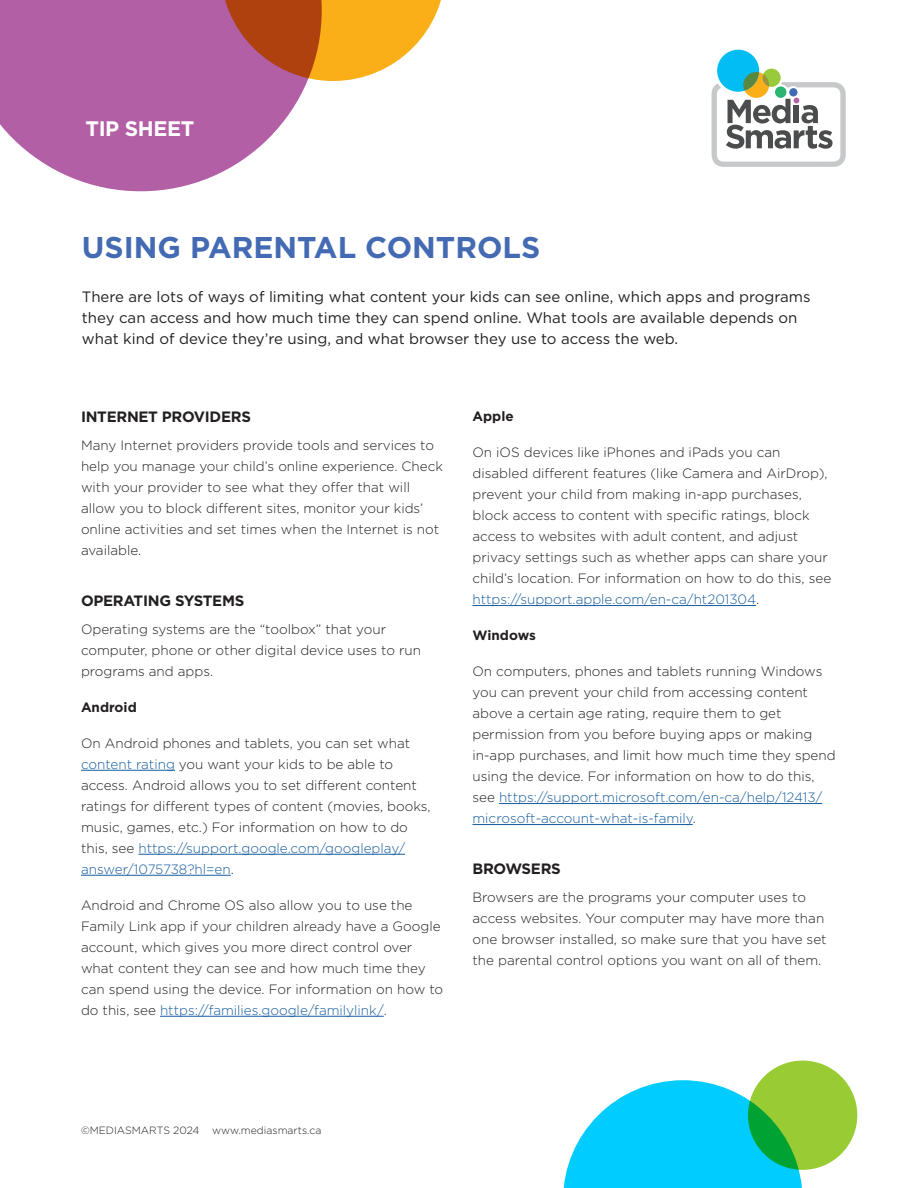
<style>
.page{position:relative;width:918px;height:1188px;background:#fff}
.page>*{position:absolute;margin:0;border:0;box-sizing:border-box;transform-origin:0 0}
.t1{font:700 30px "Gotham";color:#436ab3}
.t2{font:700 21px "Gotham";letter-spacing:-.02em;color:#fff}
.t3{font:15px/21px "Gotham";color:#231f20}
.t4{font:700 15px "Gotham";letter-spacing:-.02em;color:#231f20}
.t5{font:300 13.5px/21px "Gotham";color:#231f20}
.t6{font:700 13.5px "Gotham";color:#231f20}
.t7{font:300 10.5px "Gotham";color:#231f20}
.s1{color:#175d9e}
</style>
<div class="page">
<hr style="left:81px;top:770px;width:94px;height:1px;background:#175d9e">
<hr style="left:138px;top:854px;width:267px;height:1px;background:#175d9e">
<hr style="left:81px;top:875px;width:150px;height:1px;background:#175d9e">
<hr style="left:160px;top:1016px;width:224px;height:1px;background:#175d9e">
<hr style="left:472px;top:605px;width:284px;height:1px;background:#175d9e">
<hr style="left:499px;top:803px;width:323px;height:1px;background:#175d9e">
<hr style="left:472px;top:824px;width:221px;height:1px;background:#175d9e">
<img style="left:719px;top:49px;width:39px;height:13px">
<svg style="left:762px;top:69px;width:19px;height:18px"></svg>
<div style="left:717px;top:50px;width:42px;height:42px;background:#01bdf2;border-radius:50%"></div>
<svg style="left:711px;top:72px;width:135px;height:95px"></svg>
<svg style="left:0;top:0;width:308px;height:191px;fill:#b35fa6"></svg>
<svg style="left:563px;top:1080px;width:239px;height:108px"></svg>
<svg style="left:748px;top:1061px;width:109px;height:109px;background:#7ec533"></svg>
<svg style="left:221px;top:0;width:220px;height:81px;background:#d98c47"></svg>
<h2 class="t2" style="left:86px;top:114px;width:110px">TIP SHEET</h2>
<h1 class="t1" style="left:82px;top:227px;width:460px">USING PARENTAL CONTROLS</h1>
<p class="t3" style="left:82px;top:285px;width:730px">There are lots of ways of limiting what content your kids can see online, which apps and programs they can access and how much time they can spend online. What tools are available depends on what kind of device they’re using, and what browser they use to access the web.</p>
<p class="t4" style="left:81px;top:407px;width:171px">INTERNET PROVIDERS</p>
<p class="t5" style="left:81px;top:435px;width:363px">Many Internet providers provide tools and services to help you manage your child’s online experience. Check with your provider to see what they offer that will allow you to block different sites, monitor your kids’ online activities and set times when the Internet is not available.</p>
<p class="t4" style="left:81px;top:591px;width:165px">OPERATING SYSTEMS</p>
<p class="t5" style="left:81px;top:618px;width:341px">Operating systems are the “toolbox” that your computer, phone or other digital device uses to run programs and apps.</p>
<p class="t6" style="left:81px;top:698px;width:57px">Android</p>
<p class="t5" style="left:81px;top:732px;width:351px">On Android phones and tablets, you can set what <span class="s1">content rating</span> you want your kids to be able to access. Android allows you to set different content ratings for different types of content (movies, books, music, games, etc.) For information on how to do this, see <span class="s1">https://support.google.com/googleplay/ answer/1075738?hl=en</span>.</p>
<p class="t5" style="left:81px;top:894px;width:364px">Android and Chrome OS also allow you to use the Family Link app if your children already have a Google account, which gives you more direct control over what content they can see and how much time they can spend using the device. For information on how to do this, see <span class="s1">https://families.google/familylink/</span>.</p>
<p class="t6" style="left:472px;top:407px;width:43px">Apple</p>
<p class="t5" style="left:472px;top:442px;width:360px">On iOS devices like iPhones and iPads you can disabled different features (like Camera and AirDrop), prevent your child from making in-app purchases, block access to content with specific ratings, block access to websites with adult content, and adjust privacy settings such as whether apps can share your child’s location. For information on how to do this, see <span class="s1">https://support.apple.com/en-ca/ht201304</span>.</p>
<p class="t6" style="left:472px;top:626px;width:65px">Windows</p>
<p class="t5" style="left:472px;top:661px;width:365px">On computers, phones and tablets running Windows you can prevent your child from accessing content above a certain age rating, require them to get permission from you before buying apps or making in-app purchases, and limit how much time they spend using the device. For information on how to do this, see <span class="s1">https://support.microsoft.com/en-ca/help/12413/ microsoft-account-what-is-family</span>.</p>
<p class="t4" style="left:472px;top:859px;width:90px">BROWSERS</p>
<p class="t5" style="left:472px;top:886px;width:356px">Browsers are the programs your computer uses to access websites. Your computer may have more than one browser installed, so make sure that you have set the parental control options you want on all of them.</p>
<p class="t7" style="left:81px;top:1123px;width:242px">©MEDIASMARTS 2024 www.mediasmarts.ca</p>
</div>
